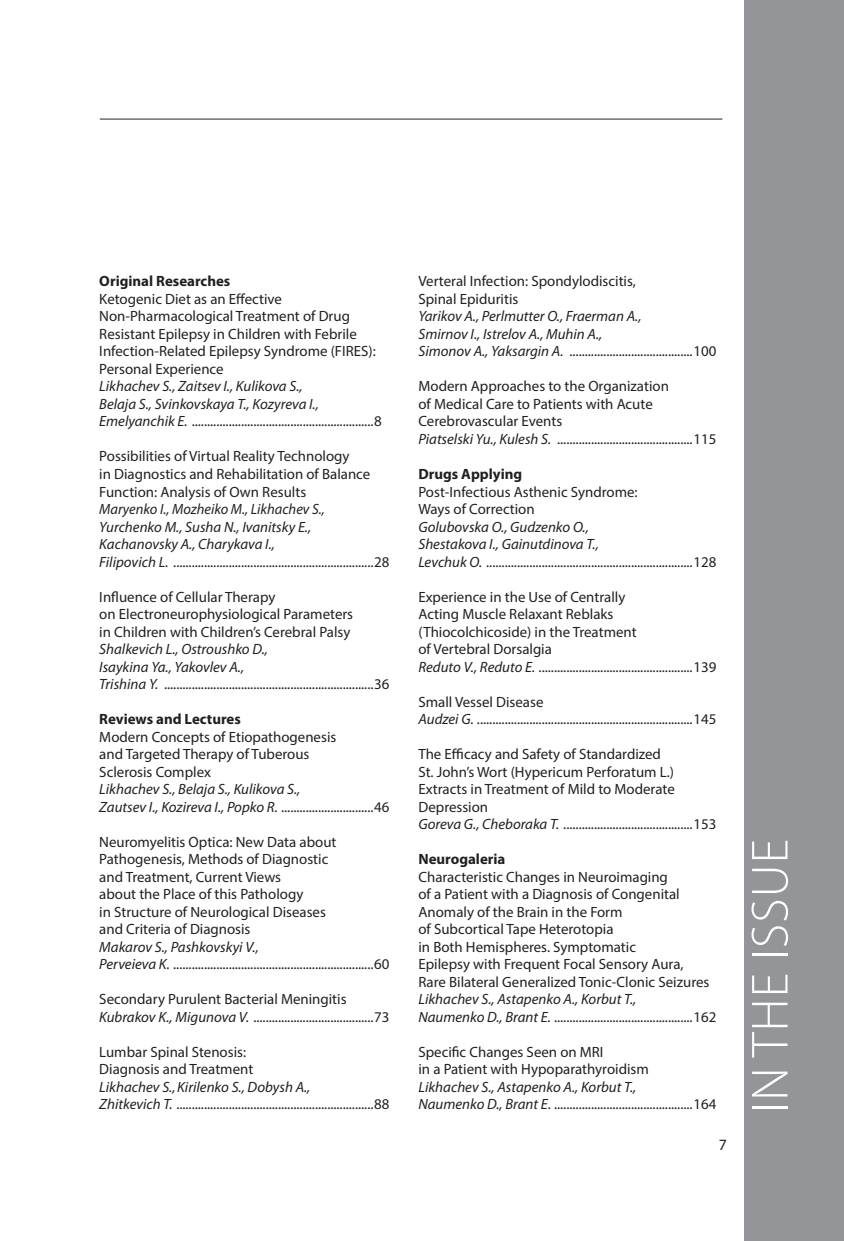
<style>
.page{position:relative;width:844px;height:1241px;background:#fff}
.page>*{position:absolute;margin:0;border:0;box-sizing:border-box;transform-origin:0 0}
.t1{font:300 52.5px "Myriad Pro";letter-spacing:.02em;color:#fff}
.t2{font:15.75px "Myriad Pro";color:#231f20}
.Заголовок_английский{font:14.88px/17.5px "Myriad Pro";color:#231f20}
.Английские_авторы_в{font:14.88px/17.5px "Myriad Pro";color:#231f20}
.Английские_авторы_в-2{font:italic 14.88px/17.5px "Myriad Pro";color:#231f20}
.Заголовок_английский-2{font:700 14.88px "Myriad Pro";color:#231f20}
.s1{font-style:normal}
.s2{font-style:italic}
</style>
<div class="page">
<hr style="left:100px;top:119px;width:622px;height:1px;background:#231f20">
<div style="left:744px;top:0;width:99px;height:1240px;background:#939598"></div>
<p class="Заголовок_английский-2" style="left:99px;top:271px;width:133px">Original Researches</p>
<p class="Заголовок_английский" style="left:99px;top:290px;width:278px">Ketogenic Diet as an Effective Non-Pharmacological Treatment of Drug Resistant Epilepsy in Children with Febrile Infection-Related Epilepsy Syndrome (FIRES):<br>Personal Experience</p>
<p class="Английские_авторы_в-2" style="left:99px;top:377px;width:284px">Likhachev S., Zaitsev I., Kulikova S.,<br>Belaja S., Svinkovskaya T., Kozyreva I.,<br>Emelyanchik E. <span class="s1">...........................................................8</span></p>
<p class="Заголовок_английский" style="left:99px;top:447px;width:272px">Possibilities of Virtual Reality Technology<br>in Diagnostics and Rehabilitation of Balance<br>Function: Analysis of Own Results</p>
<p class="Английские_авторы_в-2" style="left:99px;top:500px;width:292px">Maryenko I., Mozheiko M., Likhachev S., Yurchenko M., Susha N., Ivanitsky E., Kachanovsky A., Сharykava I.,<br>Filipovich L. <span class="s1">.................................................................28</span></p>
<p class="Заголовок_английский" style="left:99px;top:587px;width:255px">Influence of Cellular Therapy<br>on Electroneurophysiological Parameters in Children with Children’s Cerebral Palsy</p>
<p class="Английские_авторы_в" style="left:99px;top:640px;width:292px"><span class="s2">Shalkevich L., Ostroushko D.,<br>Isaykina Ya., Yakovlev A.,<br>Trishina Y.</span> ....................................................................36</p>
<p class="Заголовок_английский-2" style="left:99px;top:709px;width:143px">Reviews and Lectures</p>
<p class="Заголовок_английский" style="left:99px;top:727px;width:238px">Modern Concepts of Etiopathogenesis and Targeted Therapy of Tuberous<br>Sclerosis Complex</p>
<p class="Английские_авторы_в-2" style="left:99px;top:780px;width:292px">Likhachev S., Belaja S., Kulikova S.,<br>Zautsev I., Kozireva I., Popko R. <span class="s1">..............................46</span></p>
<p class="Заголовок_английский" style="left:99px;top:832px;width:238px">Neuromyelitis Optica: New Data about Pathogenesis, Methods of Diagnostic and Treatment, Current Views<br>about the Place of this Pathology<br>in Structure of Neurological Diseases and Criteria of Diagnosis</p>
<p class="Английские_авторы_в" style="left:99px;top:937px;width:292px"><span class="s2">Makarov S., Pashkovskyi V.,<br>Perveieva K.</span> .................................................................60</p>
<p class="Заголовок_английский" style="left:99px;top:990px;width:249px">Secondary Purulent Bacterial Meningitis</p>
<p class="Английские_авторы_в" style="left:99px;top:1007px;width:292px"><span class="s2">Kubrakov K., Migunova V.</span> .......................................73</p>
<p class="Заголовок_английский" style="left:99px;top:1042px;width:155px">Lumbar Spinal Stenosis:<br>Diagnosis and Treatment</p>
<p class="Английские_авторы_в" style="left:99px;top:1077px;width:292px"><span class="s2">Likhachev S.,Kirilenko S., Dobysh A.,<br>Zhitkevich T.</span> ................................................................88</p>
<p class="Заголовок_английский" style="left:418px;top:272px;width:219px">Verteral Infection: Spondylodiscitis,<br>Spinal Epiduritis</p>
<p class="Английские_авторы_в-2" style="left:418px;top:307px;width:299px">Yarikov A., Perlmutter O., Fraerman A.,<br>Smirnov I., Istrelov A., Muhin A.,<br>Simonov A., Yaksargin A. <span class="s1">........................................100</span></p>
<p class="Заголовок_английский" style="left:418px;top:377px;width:252px">Modern Approaches to the Organization of Medical Care to Patients with Acute<br>Cerebrovascular Events</p>
<p class="Английские_авторы_в" style="left:418px;top:430px;width:299px"><span class="s2">Piatselski Yu., Kulesh S.</span> ............................................115</p>
<p class="Заголовок_английский-2" style="left:418px;top:464px;width:105px">Drugs Applying</p>
<p class="Заголовок_английский" style="left:418px;top:482px;width:221px">Post-Infectious Asthenic Syndrome:<br>Ways of Correction</p>
<p class="Английские_авторы_в" style="left:418px;top:517px;width:299px"><span class="s2">Golubovska O., Gudzenko O.,<br>Shestakova I., Gainutdinova T.,<br>Levchuk O.</span> ...................................................................128</p>
<p class="Заголовок_английский" style="left:418px;top:587px;width:220px">Experience in the Use of Centrally<br>Acting Muscle Relaxant Reblaks (Thiocolchicoside) in the Treatment of Vertebral Dorsalgia</p>
<p class="Английские_авторы_в" style="left:418px;top:657px;width:299px"><span class="s2">Reduto V., Reduto E.</span> ..................................................139</p>
<p class="Заголовок_английский" style="left:418px;top:692px;width:126px">Small Vessel Disease</p>
<p class="Английские_авторы_в" style="left:418px;top:710px;width:299px"><span class="s2">Audzei G.</span> ......................................................................145</p>
<p class="Заголовок_английский" style="left:418px;top:745px;width:258px">The Efficacy and Safety of Standardized St. John’s Wort (Hypericum Perforatum L.)<br>Extracts in Treatment of Mild to Moderate Depression</p>
<p class="Английские_авторы_в" style="left:418px;top:815px;width:299px"><span class="s2">Goreva G., Cheboraka T.</span> ..........................................153</p>
<p class="Заголовок_английский-2" style="left:418px;top:849px;width:88px">Neurogaleria</p>
<p class="Заголовок_английский" style="left:418px;top:867px;width:292px">Characteristic Changes in Neuroimaging<br>of a Patient with a Diagnosis of Congenital Anomaly of the Brain in the Form<br>of Subcortical Tape Heterotopia<br>in Both Hemispheres. Symptomatic<br>Epilepsy with Frequent Focal Sensory Aura, Rare Bilateral Generalized Tonic-Clonic Seizures</p>
<p class="Английские_авторы_в-2" style="left:418px;top:990px;width:299px">Likhachev S., Astapenko A., Korbut T.,<br>Naumenko D., Brant E. <span class="s1">.............................................162</span></p>
<p class="Заголовок_английский" style="left:418px;top:1042px;width:232px">Specific Changes Seen on MRI<br>in a Patient with Hypoparathyroidism</p>
<p class="Английские_авторы_в-2" style="left:418px;top:1077px;width:299px">Likhachev S., Astapenko A., Korbut T.,<br>Naumenko D., Brant E<span class="s1">. .............................................164</span></p>
<p class="t2" style="left:718px;top:1135px;width:10px">7</p>
<p class="t1" style="left:738px;top:1112px;width:275px;rotate:-90deg">IN THE ISSUE</p>
</div>
